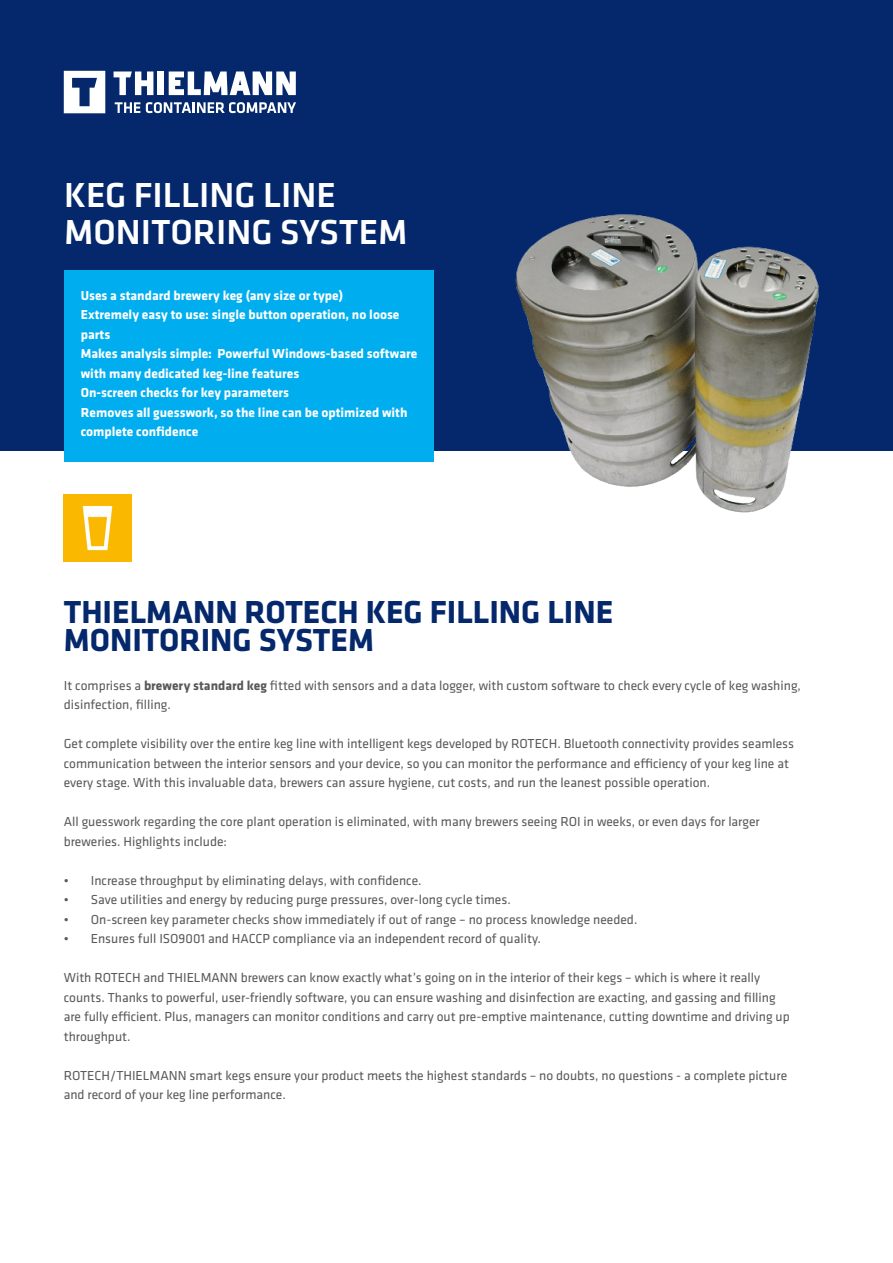
<style>
.page{position:relative;width:893px;height:1263px;background:#fff}
.page>*{position:absolute;margin:0;border:0;box-sizing:border-box;transform-origin:0 0}
.Titular{font:500 36px/37.5px "Klavika";color:#fff}
.Subtitular{font:700 33px/28.5px "Klavika";color:#04286b}
.t1{font:13.5px/19.5px "Klavika";color:#57585a}
.t2{font:700 13.5px/19.5px "Klavika";color:#fff}
.s1{font-weight:700}
</style>
<div class="page">
<div style="left:0;top:0;width:893px;height:451px;background:#04286b"></div>
<svg style="left:64px;top:71px;width:41px;height:42px"></svg>
<svg style="left:114px;top:71px;width:39px;height:24px"></svg>
<div style="left:158px;top:71px;width:6px;height:24px;background:#fff"></div>
<svg style="left:169px;top:71px;width:127px;height:24px"></svg>
<svg style="left:115px;top:102px;width:25px;height:11px"></svg>
<svg style="left:146px;top:102px;width:150px;height:11px"></svg>
<div style="left:64px;top:271px;width:370px;height:191px;background:#00aeef"></div>
<img style="left:514px;top:186px;width:314px;height:327px">
<img style="left:64px;top:494px;width:67px;height:67px">
<p class="Titular" style="left:64px;top:175px;width:345px">KEG FILLING LINE<br>MONITORING SYSTEM</p>
<p class="t2" style="left:81px;top:285px;width:264px">Uses a standard brewery keg (any size or type)</p>
<p class="t2" style="left:81px;top:304px;width:320px">Extremely easy to use: single button operation, no loose parts</p>
<p class="t2" style="left:81px;top:343px;width:338px">Makes analysis simple: Powerful Windows-based software with many dedicated keg-line features</p>
<p class="t2" style="left:81px;top:382px;width:210px">On-screen checks for key parameters</p>
<p class="t2" style="left:81px;top:402px;width:328px">Removes all guesswork, so the line can be optimized with complete confidence</p>
<p class="Subtitular" style="left:64px;top:596px;width:551px">THIELMANN ROTECH KEG FILLING LINE<br>MONITORING SYSTEM</p>
<p class="t1" style="left:64px;top:675px;width:739px">It comprises a <span class="s1">brewery standard keg</span> fitted with sensors and a data logger, with custom software to check every cycle of keg washing, disinfection, filling.</p>
<p class="t1" style="left:64px;top:733px;width:732px">Get complete visibility over the entire keg line with intelligent kegs developed by ROTECH. Bluetooth connectivity provides seamless communication between the interior sensors and your device, so you can monitor the performance and efficiency of your keg line at every stage. With this invaluable data, brewers can assure hygiene, cut costs, and run the leanest possible operation.</p>
<p class="t1" style="left:64px;top:811px;width:697px">All guesswork regarding the core plant operation is eliminated, with many brewers seeing ROI in weeks, or even days for larger breweries. Highlights include:</p>
<p class="t1" style="left:64px;top:870px;width:359px">• Increase throughput by eliminating delays, with confidence.</p>
<p class="t1" style="left:64px;top:889px;width:448px">• Save utilities and energy by reducing purge pressures, over-long cycle times.</p>
<p class="t1" style="left:64px;top:909px;width:575px">• On-screen key parameter checks show immediately if out of range – no process knowledge needed.</p>
<p class="t1" style="left:64px;top:928px;width:479px">• Ensures full ISO9001 and HACCP compliance via an independent record of quality.</p>
<p class="t1" style="left:64px;top:967px;width:727px">With ROTECH and THIELMANN brewers can know exactly what’s going on in the interior of their kegs – which is where it really counts. Thanks to powerful, user-friendly software, you can ensure washing and disinfection are exacting, and gassing and filling are fully efficient. Plus, managers can monitor conditions and carry out pre-emptive maintenance, cutting downtime and driving up throughput.</p>
<p class="t1" style="left:64px;top:1065px;width:725px">ROTECH/THIELMANN smart kegs ensure your product meets the highest standards – no doubts, no questions - a complete picture and record of your keg line performance.</p>
</div>
